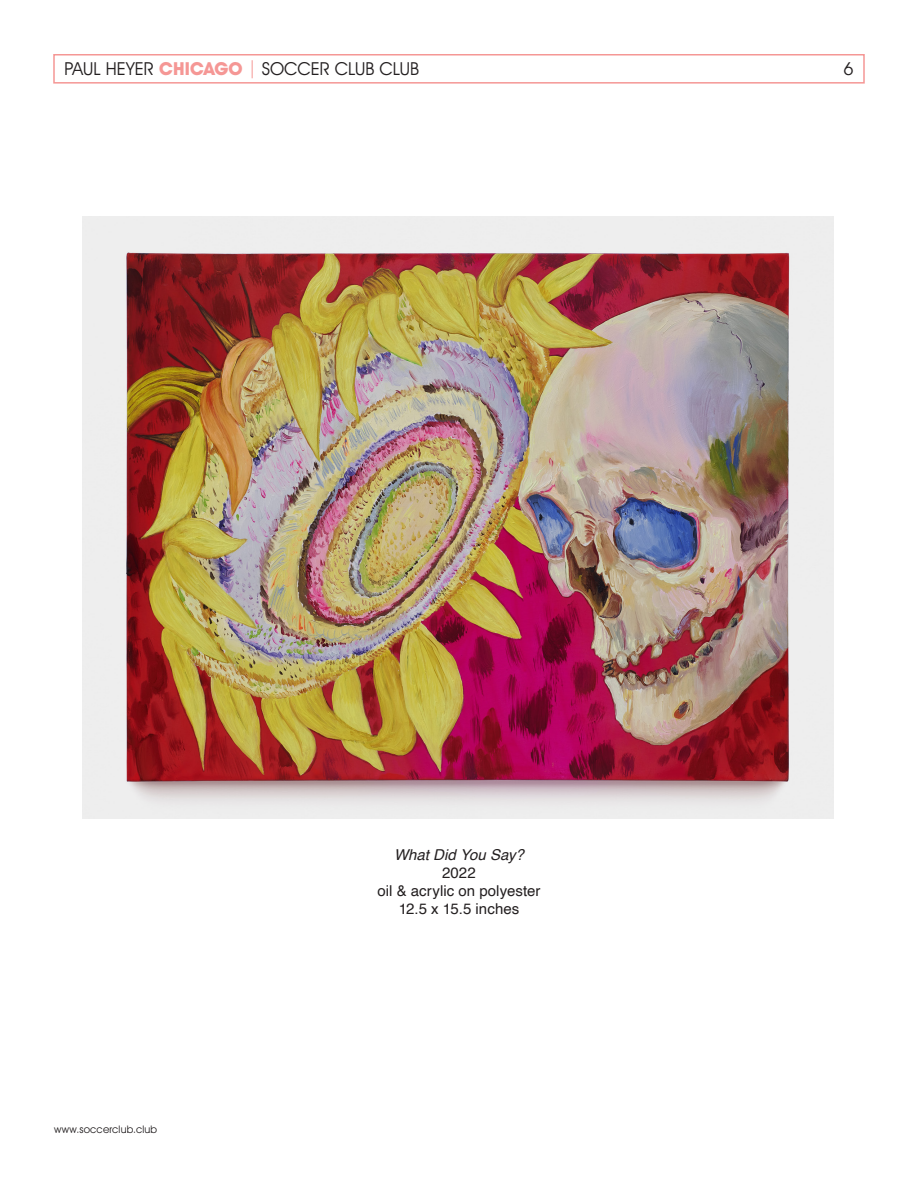
<style>
.page{position:relative;width:918px;height:1188px;background:#fff}
.page>*{position:absolute;margin:0;border:0;box-sizing:border-box;transform-origin:0 0}
.t1{font:18px "Avant Garde IT Cby BT";letter-spacing:-.01em;color:#231f20}
.t2{font:15px "Helvetica";letter-spacing:.005em;color:#231f20}
.t3{font:italic 15px "Helvetica";letter-spacing:-.005em;color:#231f20}
.t4{font:10.5px "Avant Garde IT Cby BT";letter-spacing:.02em;color:#231f20}
.s1{font-weight:700;color:#f59795}
.s2{color:#f59795}
</style>
<div class="page">
<div style="left:53px;top:54px;width:812px;height:30px;border:2px solid #f59795"></div>
<img style="left:82px;top:216px;width:751px;height:602px">
<p class="t1" style="left:64px;top:58px;width:356px">PAUL HEYER <span class="s1">CHICAGO</span> <span class="s2">|</span> SOCCER CLUB CLUB</p>
<p class="t1" style="left:843px;top:58px;width:12px">6</p>
<p class="t4" style="left:54px;top:1123px;width:105px">www.soccerclub.club</p>
<p class="t3" style="left:394px;top:843px;width:131px">What Did You Say?</p>
<p class="t2" style="left:442px;top:861px;width:35px">2022</p>
<p class="t2" style="left:378px;top:879px;width:164px">oil &amp; acrylic on polyester</p>
<p class="t2" style="left:399px;top:897px;width:122px">12.5 x 15.5 inches</p>
</div>
